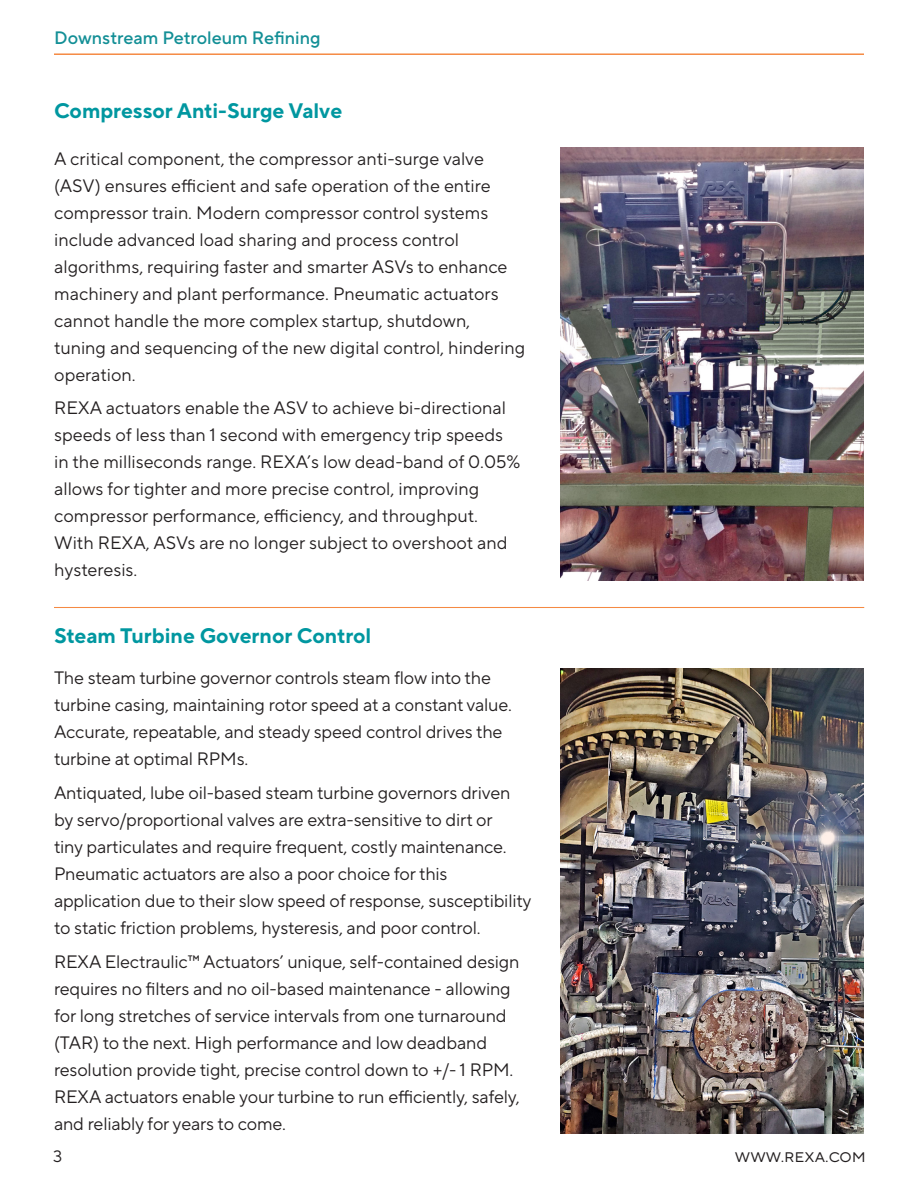
<style>
.page{position:relative;width:918px;height:1188px;background:#fff}
.page>*{position:absolute;margin:0;border:0;box-sizing:border-box;transform-origin:0 0}
.t1{font:700 21px "TT Norms Pro";color:#0097a0}
.t2{font:18px/27px "TT Norms Pro";letter-spacing:-.01em;color:#231f20}
.t3{font:500 18px "TT Norms Pro";color:#138f96}
.t4{font:16.5px "TT Norms Pro";color:#231f20}
</style>
<div class="page">
<hr style="left:54px;top:53px;width:810px;height:2px;background:#f58a43">
<img style="left:560px;top:148px;width:304px;height:432px">
<hr style="left:54px;top:607px;width:810px;height:1px;background:#f58a43">
<img style="left:560px;top:668px;width:304px;height:466px">
<p class="t3" style="left:54px;top:24px;width:268px">Downstream Petroleum Refining</p>
<p class="t1" style="left:54px;top:95px;width:290px">Compressor Anti-Surge Valve</p>
<p class="t2" style="left:54px;top:145px;width:472px">A critical component, the compressor anti-surge valve (ASV) ensures efficient and safe operation of the entire compressor train. Modern compressor control systems include advanced load sharing and process control algorithms, requiring faster and smarter ASVs to enhance machinery and plant performance. Pneumatic actuators cannot handle the more complex startup, shutdown, tuning and sequencing of the new digital control, hindering operation.</p>
<p class="t2" style="left:54px;top:395px;width:468px">REXA actuators enable the ASV to achieve bi-directional speeds of less than 1 second with emergency trip speeds in the milliseconds range. REXA’s low dead-band of 0.05% allows for tighter and more precise control, improving compressor performance, efficiency, and throughput.<br>With REXA, ASVs are no longer subject to overshoot and hysteresis.</p>
<p class="t1" style="left:54px;top:620px;width:319px">Steam Turbine Governor Control</p>
<p class="t2" style="left:54px;top:664px;width:459px">The steam turbine governor controls steam flow into the turbine casing, maintaining rotor speed at a constant value.<br>Accurate, repeatable, and steady speed control drives the turbine at optimal RPMs.</p>
<p class="t2" style="left:54px;top:779px;width:479px">Antiquated, lube oil-based steam turbine governors driven by servo/proportional valves are extra-sensitive to dirt or<br>tiny particulates and require frequent, costly maintenance.<br>Pneumatic actuators are also a poor choice for this application due to their slow speed of response, susceptibility to static friction problems, hysteresis, and poor control.</p>
<p class="t2" style="left:54px;top:948px;width:467px">REXA Electraulic™ Actuators’ unique, self-contained design requires no filters and no oil-based maintenance - allowing for long stretches of service intervals from one turnaround (TAR) to the next. High performance and low deadband resolution provide tight, precise control down to +/- 1 RPM.<br>REXA actuators enable your turbine to run efficiently, safely, and reliably for years to come.</p>
<p class="t4" style="left:53px;top:1144px;width:11px">3</p>
<p class="t4" style="left:735px;top:1145px;width:132px">www.rexa.com</p>
</div>
